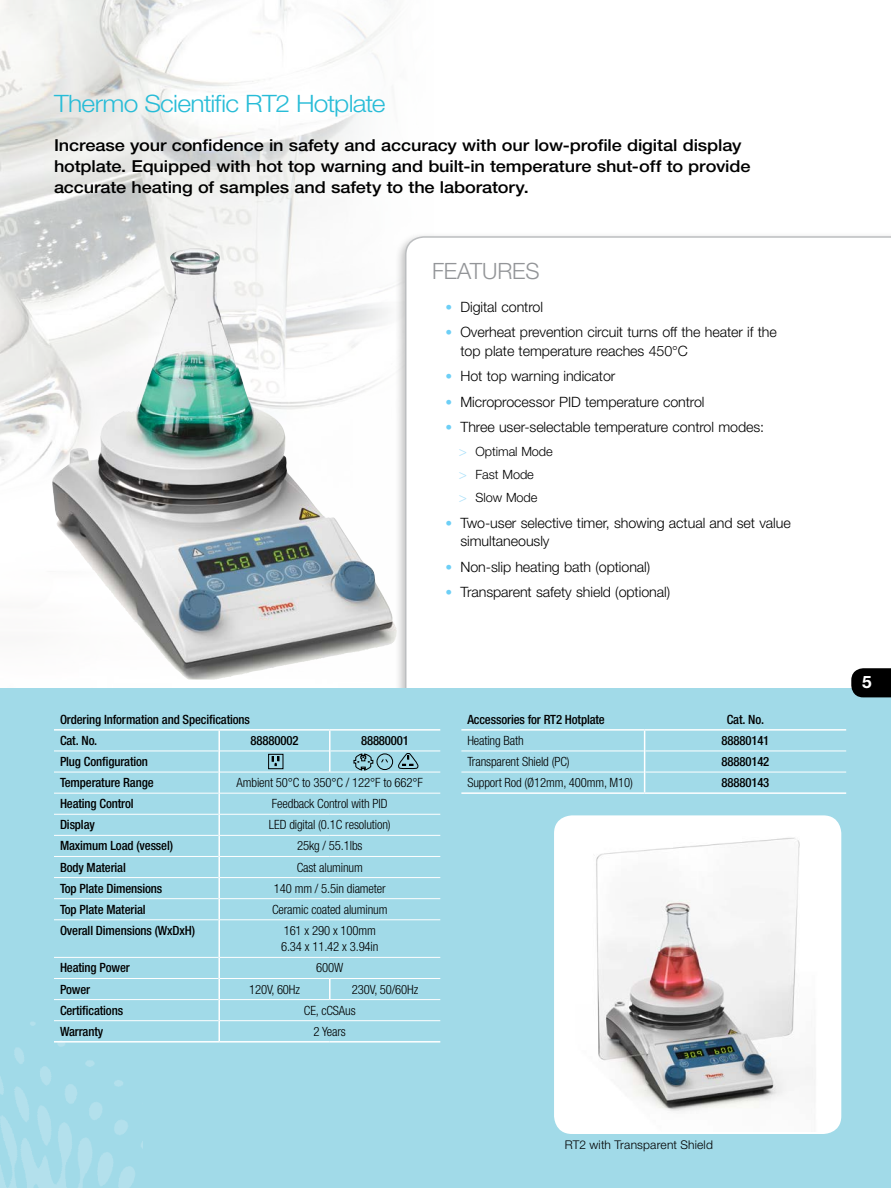
<style>
.page{position:relative;width:891px;height:1188px;background:#fff}
.page>*{position:absolute;margin:0;border:0;box-sizing:border-box;transform-origin:0 0}
.t1{font:300 24px "Helvetica Neue LT Std";letter-spacing:-.03em;color:#27bcd7;scale:1.1 1}
.t2{font:300 22.5px "Helvetica Neue LT Std";letter-spacing:-.005em;color:#939598}
.t3{font:700 17.1px "Helvetica Neue LT Std";color:#fff}
.t4{font:500 16.5px/21px "Helvetica Neue LT Std";letter-spacing:-.01em;color:#000;scale:1.1 1}
.t5{font:300 14.25px/18.8px "Helvetica Neue LT Std";letter-spacing:-.005em;color:#000}
.t6{font:500 condensed 12.75px/21.1px "Helvetica Neue LT Std";letter-spacing:-.01em;color:#000}
.t7{font:300 condensed 12.75px/16.5px "Helvetica Neue LT Std";letter-spacing:-.01em;color:#000}
.t8{font:300 12.75px/23.2px "Helvetica Neue LT Std";letter-spacing:-.005em;color:#000}
.t9{font:300 12px "Helvetica Neue LT Std";letter-spacing:.015em;color:#000}
.s1{font-size:13.5px;color:#6dcff6}
.s2{font-size:13.5px;color:#abe1fa}
</style>
<div class="page">
<img style="left:0;top:0;width:394px;height:680px">
<div style="left:394px;top:232px;width:497px;height:524px;background:#000;opacity:.25"></div>
<svg style="left:405px;top:236px;width:486px;height:452px"></svg>
<div style="left:0;top:688px;width:891px;height:500px;background:#a1dae8"></div>
<img style="left:51px;top:248px;width:139px;height:400px">
<hr style="left:461px;top:751px;width:183px;height:1px;background:#fff">
<hr style="left:645px;top:751px;width:201px;height:1px;background:#fff">
<hr style="left:461px;top:772px;width:183px;height:1px;background:#fff">
<hr style="left:645px;top:772px;width:201px;height:1px;background:#fff">
<hr style="left:461px;top:729px;width:184px;height:2px;background:#fff">
<hr style="left:645px;top:729px;width:201px;height:2px;background:#fff">
<hr style="left:461px;top:792px;width:184px;height:2px;background:#fff">
<hr style="left:645px;top:792px;width:201px;height:2px;background:#fff">
<svg style="left:644px;top:731px;width:1px;height:61px"></svg>
<svg style="left:851px;top:668px;width:40px;height:29px"></svg>
<div style="left:554px;top:815px;width:287px;height:319px;background:#fff;border-radius:18px"></div>
<img style="left:554px;top:820px;width:287px;height:311px">
<img style="left:0;top:1021px;width:143px;height:167px">
<hr style="left:54px;top:751px;width:164px;height:1px;background:#fff">
<hr style="left:220px;top:751px;width:109px;height:1px;background:#fff">
<hr style="left:331px;top:751px;width:109px;height:1px;background:#fff">
<hr style="left:54px;top:772px;width:164px;height:1px;background:#fff">
<hr style="left:220px;top:772px;width:110px;height:1px;background:#fff">
<hr style="left:330px;top:772px;width:110px;height:1px;background:#fff">
<hr style="left:54px;top:793px;width:164px;height:1px;background:#fff">
<hr style="left:220px;top:793px;width:110px;height:1px;background:#fff">
<hr style="left:330px;top:793px;width:110px;height:1px;background:#fff">
<hr style="left:54px;top:814px;width:164px;height:1px;background:#fff">
<hr style="left:220px;top:814px;width:110px;height:1px;background:#fff">
<hr style="left:330px;top:814px;width:110px;height:1px;background:#fff">
<hr style="left:54px;top:835px;width:164px;height:1px;background:#fff">
<hr style="left:220px;top:835px;width:110px;height:1px;background:#fff">
<hr style="left:330px;top:835px;width:110px;height:1px;background:#fff">
<hr style="left:54px;top:856px;width:164px;height:1px;background:#fff">
<hr style="left:220px;top:856px;width:110px;height:1px;background:#fff">
<hr style="left:330px;top:856px;width:110px;height:1px;background:#fff">
<hr style="left:54px;top:877px;width:164px;height:1px;background:#fff">
<hr style="left:220px;top:877px;width:110px;height:1px;background:#fff">
<hr style="left:330px;top:877px;width:110px;height:1px;background:#fff">
<hr style="left:54px;top:898px;width:164px;height:1px;background:#fff">
<hr style="left:220px;top:898px;width:110px;height:1px;background:#fff">
<hr style="left:330px;top:898px;width:110px;height:1px;background:#fff">
<hr style="left:54px;top:919px;width:164px;height:1px;background:#fff">
<hr style="left:220px;top:919px;width:110px;height:1px;background:#fff">
<hr style="left:330px;top:919px;width:110px;height:1px;background:#fff">
<hr style="left:54px;top:957px;width:164px;height:1px;background:#fff">
<hr style="left:220px;top:957px;width:110px;height:1px;background:#fff">
<hr style="left:330px;top:957px;width:110px;height:1px;background:#fff">
<hr style="left:54px;top:978px;width:164px;height:1px;background:#fff">
<hr style="left:220px;top:978px;width:110px;height:1px;background:#fff">
<hr style="left:330px;top:978px;width:110px;height:1px;background:#fff">
<hr style="left:54px;top:999px;width:164px;height:1px;background:#fff">
<hr style="left:220px;top:999px;width:110px;height:1px;background:#fff">
<hr style="left:330px;top:999px;width:110px;height:1px;background:#fff">
<hr style="left:54px;top:1020px;width:164px;height:1px;background:#fff">
<hr style="left:220px;top:1020px;width:110px;height:1px;background:#fff">
<hr style="left:330px;top:1020px;width:110px;height:1px;background:#fff">
<hr style="left:54px;top:729px;width:165px;height:2px;background:#fff">
<hr style="left:219px;top:729px;width:111px;height:2px;background:#fff">
<hr style="left:330px;top:729px;width:110px;height:2px;background:#fff">
<hr style="left:54px;top:1041px;width:165px;height:2px;background:#fff">
<hr style="left:219px;top:1041px;width:111px;height:2px;background:#fff">
<hr style="left:330px;top:1041px;width:110px;height:2px;background:#fff">
<hr style="left:218px;top:731px;width:2px;height:20px;background:#fff">
<hr style="left:329px;top:731px;width:2px;height:20px;background:#fff">
<hr style="left:218px;top:751px;width:2px;height:21px;background:#fff">
<hr style="left:329px;top:751px;width:2px;height:21px;background:#fff">
<hr style="left:218px;top:772px;width:2px;height:21px;background:#fff">
<hr style="left:218px;top:793px;width:2px;height:21px;background:#fff">
<hr style="left:218px;top:814px;width:2px;height:21px;background:#fff">
<hr style="left:218px;top:835px;width:2px;height:21px;background:#fff">
<hr style="left:218px;top:856px;width:2px;height:22px;background:#fff">
<hr style="left:218px;top:878px;width:2px;height:21px;background:#fff">
<hr style="left:218px;top:899px;width:2px;height:21px;background:#fff">
<hr style="left:218px;top:920px;width:2px;height:37px;background:#fff">
<hr style="left:218px;top:957px;width:2px;height:21px;background:#fff">
<hr style="left:218px;top:978px;width:2px;height:22px;background:#fff">
<hr style="left:329px;top:979px;width:2px;height:20px;background:#fff">
<hr style="left:218px;top:1000px;width:2px;height:21px;background:#fff">
<hr style="left:218px;top:1021px;width:2px;height:20px;background:#fff">
<div style="left:268px;top:754px;width:15px;height:15px;border:1px solid #000"></div>
<svg style="left:272px;top:756px;width:7px;height:10px"></svg>
<div style="left:377px;top:753px;width:16px;height:17px;border:1px solid #000;border-radius:50%"></div>
<svg style="left:381px;top:759px;width:7px;height:4px"></svg>
<svg style="left:398px;top:753px;width:21px;height:17px"></svg>
<svg style="left:353px;top:753px;width:21px;height:18px"></svg>
<h1 class="t1" style="left:54px;top:88px;width:303px">Thermo Scientific RT2 Hotplate</h1>
<p class="t4" style="left:54px;top:134px;width:635px">Increase your confidence in safety and accuracy with our low-profile digital display hotplate. Equipped with hot top warning and built-in temperature shut-off to provide accurate heating of samples and safety to the laboratory.</p>
<h2 class="t2" style="left:432px;top:258px;width:109px">FEATURES</h2>
<p class="t5" style="left:446px;top:297px;width:99px"><span class="s1">•</span> Digital control</p>
<p class="t5" style="left:460px;top:322px;width:318px;text-indent:-15px"><span class="s1">•</span> Overheat prevention circuit turns off the heater if the top plate temperature reaches 450°C</p>
<p class="t5" style="left:446px;top:367px;width:171px"><span class="s1">•</span> Hot top warning indicator</p>
<p class="t5" style="left:446px;top:392px;width:261px"><span class="s1">•</span> Microprocessor PID temperature control</p>
<p class="t5" style="left:446px;top:418px;width:320px"><span class="s1">•</span> Three user-selectable temperature control modes:</p>
<p class="t8" style="left:459px;top:439px;width:95px"><span class="s2">&gt;</span> Optimal Mode <span class="s2">&gt;</span> Fast Mode<br><span class="s2">&gt;</span> Slow Mode</p>
<p class="t5" style="left:460px;top:513px;width:332px;text-indent:-15px"><span class="s1">•</span> Two-user selective timer, showing actual and set value simultaneously</p>
<p class="t5" style="left:446px;top:557px;width:206px"><span class="s1">•</span> Non-slip heating bath (optional)</p>
<p class="t5" style="left:446px;top:583px;width:226px"><span class="s1">•</span> Transparent safety shield (optional)</p>
<p class="t6" style="left:60px;top:709px;width:192px">Ordering Information and Specifications<br>Cat. No.</p>
<p class="t6" style="left:250px;top:730px;width:50px">88880002</p>
<p class="t6" style="left:361px;top:730px;width:50px">88880001</p>
<p class="t6" style="left:60px;top:751px;width:95px">Plug Configuration<br>Temperature Range</p>
<p class="t7" style="left:237px;top:774px;width:188px">Ambient 50°C to 350°C / 122°F to 662°F</p>
<p class="t6" style="left:60px;top:793px;width:75px">Heating Control</p>
<p class="t7" style="left:272px;top:795px;width:117px">Feedback Control with PID</p>
<p class="t6" style="left:60px;top:814px;width:36px">Display</p>
<p class="t7" style="left:269px;top:817px;width:123px">LED digital (0.1C resolution)</p>
<p class="t6" style="left:60px;top:835px;width:115px">Maximum Load (vessel)</p>
<p class="t7" style="left:297px;top:838px;width:67px">25kg / 55.1lbs</p>
<p class="t6" style="left:60px;top:856px;width:67px">Body Material</p>
<p class="t7" style="left:297px;top:859px;width:68px">Cast aluminum</p>
<p class="t6" style="left:60px;top:877px;width:104px">Top Plate Dimensions</p>
<p class="t7" style="left:274px;top:880px;width:113px">140 mm / 5.5in diameter</p>
<p class="t6" style="left:60px;top:899px;width:87px">Top Plate Material</p>
<p class="t7" style="left:272px;top:901px;width:117px">Ceramic coated aluminum</p>
<p class="t6" style="left:60px;top:920px;width:137px">Overall Dimensions (WxDxH)</p>
<p class="t7" style="left:281px;top:922px;width:99px">161 x 290 x 100mm<br>6.34 x 11.42 x 3.94in</p>
<p class="t6" style="left:60px;top:957px;width:71px">Heating Power</p>
<p class="t7" style="left:316px;top:960px;width:29px">600W</p>
<p class="t6" style="left:60px;top:978px;width:32px">Power</p>
<p class="t7" style="left:249px;top:981px;width:52px">120V, 60Hz</p>
<p class="t7" style="left:352px;top:981px;width:68px">230V, 50/60Hz</p>
<p class="t6" style="left:60px;top:999px;width:65px">Certifications</p>
<p class="t7" style="left:304px;top:1002px;width:53px">CE, cCSAus</p>
<p class="t6" style="left:60px;top:1021px;width:45px">Warranty</p>
<p class="t7" style="left:314px;top:1023px;width:34px">2 Years</p>
<p class="t6" style="left:467px;top:709px;width:139px">Accessories for RT2 Hotplate</p>
<p class="t6" style="left:727px;top:709px;width:39px">Cat. No.</p>
<p class="t7" style="left:467px;top:732px;width:58px">Heating Bath</p>
<p class="t6" style="left:721px;top:730px;width:50px">88880141</p>
<p class="t7" style="left:467px;top:753px;width:104px">Transparent Shield (PC)</p>
<p class="t6" style="left:721px;top:751px;width:50px">88880142</p>
<p class="t7" style="left:467px;top:774px;width:167px">Support Rod (Ø12mm, 400mm, M10)</p>
<p class="t6" style="left:721px;top:772px;width:50px">88880143</p>
<p class="t9" style="left:565px;top:1137px;width:150px">RT2 with Transparent Shield</p>
<p class="t3" style="left:862px;top:671px;width:11px">5</p>
</div>
